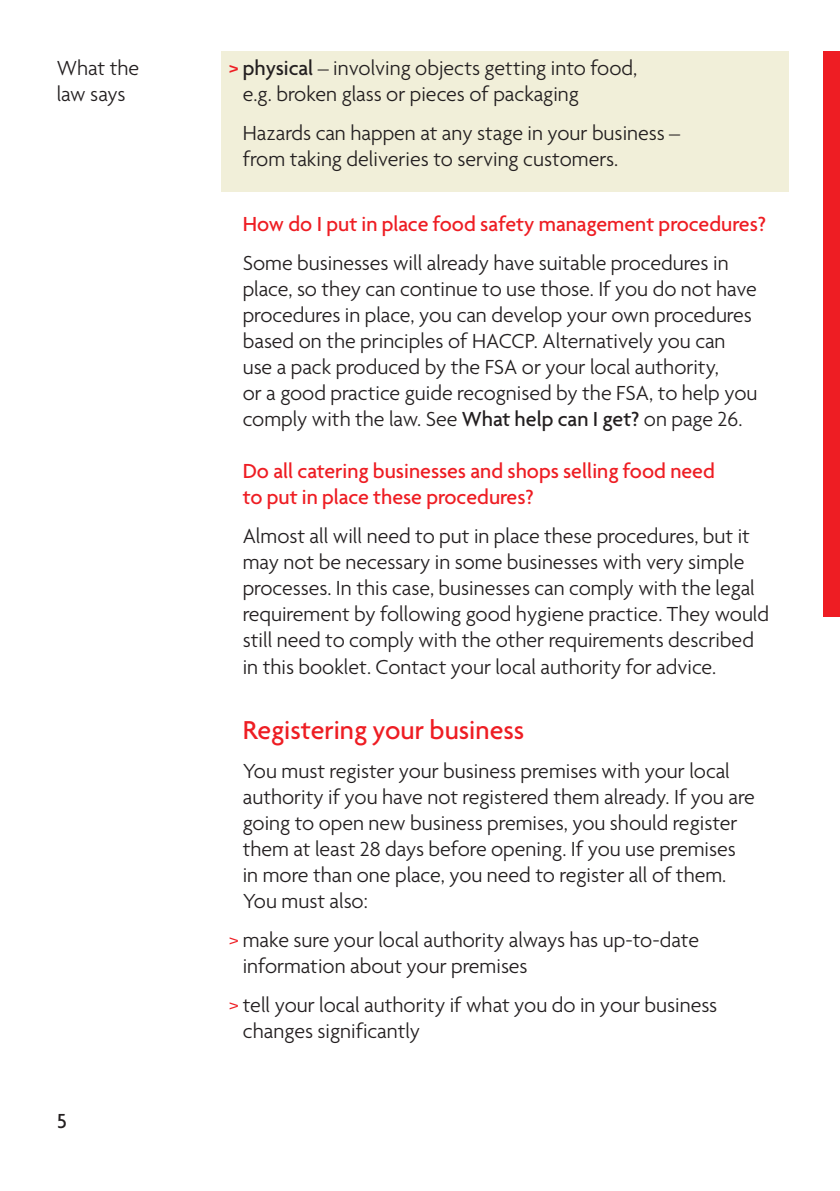
<style>
.page{position:relative;width:840px;height:1191px;background:#fff}
.page>*{position:absolute;margin:0;border:0;box-sizing:border-box;transform-origin:0 0}
.t1{font:500 28px "Agenda";color:#ee1d23}
.t2{font:300 22px/26px "Agenda";color:#231f20}
.t3{font:500 22px/26px "Agenda";color:#ee1d23}
.t4{font:500 22px "Agenda";color:#231f20}
.s1{font-weight:500;color:#ee1d23}
.s2{font-weight:500}
.s3{color:#ee1d23}
</style>
<div class="page">
<div style="left:221px;top:51px;width:567px;height:141px;background:#f1efd9"></div>
<div style="left:822px;top:51px;width:17px;height:565px;background:#ee1d23"></div>
<p class="t2" style="left:57px;top:55px;width:84px">What the law says</p>
<p class="t4" style="left:57px;top:1107px;width:12px">5</p>
<p class="t2" style="left:242px;top:55px;width:396px;text-indent:-14px"><span class="s1">&gt;</span> <span class="s2">physical</span> – involving objects getting into food, e.g. broken glass or pieces of packaging</p>
<p class="t2" style="left:242px;top:120px;width:439px">Hazards can happen at any stage in your business – from taking deliveries to serving customers.</p>
<p class="t3" style="left:243px;top:211px;width:524px">How do I put in place food safety management procedures?</p>
<p class="t2" style="left:242px;top:250px;width:516px">Some businesses will already have suitable procedures in place, so they can continue to use those. If you do not have procedures in place, you can develop your own procedures based on the principles of HACCP. Alternatively you can use a pack produced by the FSA or your local authority,<br>or a good practice guide recognised by the FSA, to help you comply with the law. See <span class="s2">What help can I get?</span> on page 26.</p>
<p class="t3" style="left:242px;top:458px;width:473px">Do all catering businesses and shops selling food need to put in place these procedures?</p>
<p class="t2" style="left:242px;top:523px;width:527px">Almost all will need to put in place these procedures, but it may not be necessary in some businesses with very simple processes. In this case, businesses can comply with the legal requirement by following good hygiene practice. They would still need to comply with the other requirements described in this booklet. Contact your local authority for advice.</p>
<p class="t1" style="left:243px;top:712px;width:282px">Registering your business</p>
<p class="t2" style="left:242px;top:757px;width:513px">You must register your business premises with your local authority if you have not registered them already. If you are going to open new business premises, you should register them at least 28 days before opening. If you use premises in more than one place, you need to register all of them.<br>You must also:</p>
<p class="t2" style="left:242px;top:926px;width:457px;text-indent:-14px"><span class="s3">&gt;</span> make sure your local authority always has up-to-date information about your premises</p>
<p class="t2" style="left:242px;top:991px;width:476px;text-indent:-14px"><span class="s3">&gt;</span> tell your local authority if what you do in your business changes significantly</p>
</div>
